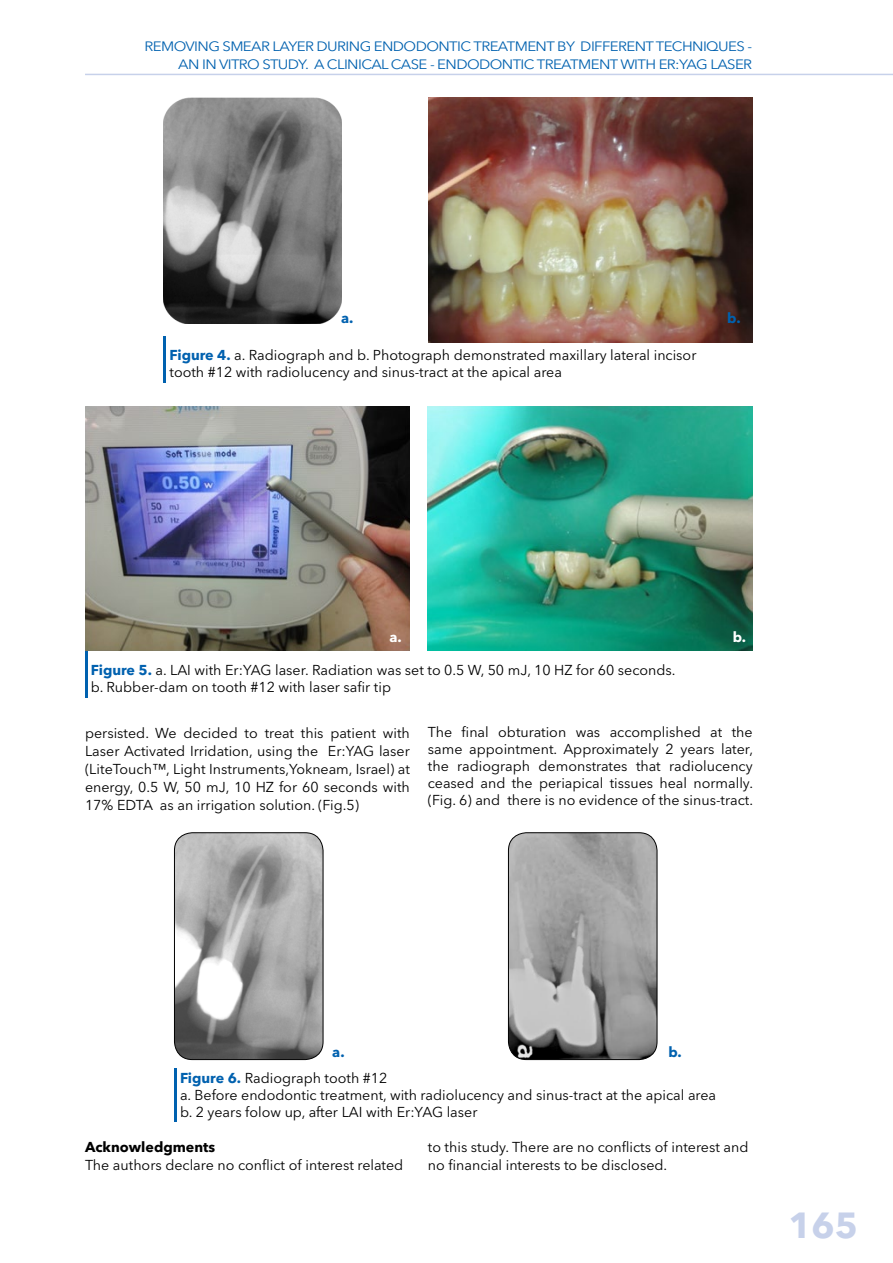
<style>
.page{position:relative;width:893px;height:1263px;background:#fff}
.page>*{position:absolute;margin:0;border:0;box-sizing:border-box;transform-origin:0 0}
.t1{font:700 36px "Avenir Next LT Pro";color:#c7d1ea}
.t2{font:14.25px/17.1px "Avenir Next LT Pro";color:#000}
.t3{font:700 14.25px "Avenir Next LT Pro";color:#000}
.t4{font:700 14.25px "Avenir Next LT Pro";color:#0061af}
.t5{font:700 14.25px "Avenir Next LT Pro";color:#fff}
.t6{font:13.5px/18px "Avenir Next LT Pro";letter-spacing:-.04em;color:#0061af;text-align:right;scale:1.11 1}
.s1{font-weight:700;color:#0061af}
</style>
<div class="page">
<hr style="left:85px;top:74px;width:808px;height:1px;background:#c7d1ea">
<img style="left:164px;top:98px;width:177px;height:225px">
<img style="left:428px;top:98px;width:325px;height:244px">
<hr style="left:164px;top:337px;width:2px;height:46px;background:#0061af">
<img style="left:85px;top:406px;width:325px;height:244px">
<img style="left:428px;top:406px;width:325px;height:244px">
<hr style="left:85px;top:651px;width:2px;height:46px;background:#0061af">
<img style="left:174px;top:833px;width:149px;height:226px">
<div style="left:174px;top:832px;width:149px;height:228px;border:1px solid #000;border-radius:18px"></div>
<img style="left:508px;top:833px;width:149px;height:226px">
<div style="left:508px;top:832px;width:149px;height:228px;border:1px solid #000;border-radius:18px"></div>
<hr style="left:174px;top:1068px;width:3px;height:53px;background:#0061af">
<p class="t6" style="left:144px;top:38px;width:549px">REMOVING SMEAR LAYER DURING ENDODONTIC TREATMENT BY DIFFERENT TECHNIQUES -<br>AN IN VITRO STUDY. A CLINICAL CASE - ENDODONTIC TREATMENT WITH ER:YAG LASER</p>
<p class="t4" style="left:341px;top:310px;width:14px">a.</p>
<p class="t4" style="left:727px;top:310px;width:15px">b.</p>
<p class="t2" style="left:169px;top:347px;width:528px"><span class="s1">Figure 4.</span> a. Radiograph and b. Photograph demonstrated maxillary lateral incisor tooth #12 with radiolucency and sinus-tract at the apical area</p>
<p class="t5" style="left:389px;top:628px;width:14px">a.</p>
<p class="t5" style="left:733px;top:628px;width:15px">b.</p>
<p class="t2" style="left:91px;top:661px;width:586px"><span class="s1">Figure 5.</span> a. LAI with Er:YAG laser. Radiation was set to 0.5 W, 50 mJ, 10 HZ for 60 seconds. b. Rubber-dam on tooth #12 with laser safir tip</p>
<p class="t2" style="left:85px;top:724px;width:326px;line-height:18px;text-align:justify">persisted. We decided to treat this patient with Laser Activated Irridation, using the Er:YAG laser (LiteTouch™, Light Instruments,Yokneam, Israel) at energy, 0.5 W, 50 mJ, 10 HZ for 60 seconds with 17% EDTA as an irrigation solution. (Fig.5)</p>
<p class="t2" style="left:428px;top:723px;width:327px;text-align:justify">The final obturation was accomplished at the same appointment. Approximately 2 years later, the radiograph demonstrates that radiolucency ceased and the periapical tissues heal normally. (Fig. 6) and there is no evidence of the sinus-tract.</p>
<p class="t4" style="left:332px;top:1043px;width:14px">a.</p>
<p class="t4" style="left:668px;top:1043px;width:15px">b.</p>
<p class="t2" style="left:180px;top:1069px;width:538px"><span class="s1">Figure 6.</span> Radiograph tooth #12<br>a. Before endodontic treatment, with radiolucency and sinus-tract at the apical area b. 2 years folow up, after LAI with Er:YAG laser</p>
<p class="t3" style="left:85px;top:1139px;width:132px">Acknowledgments</p>
<p class="t2" style="left:85px;top:1156px;width:320px">The authors declare no conflict of interest related</p>
<p class="t2" style="left:428px;top:1139px;width:322px">to this study. There are no conflicts of interest and no financial interests to be disclosed.</p>
<h1 class="t1" style="left:788px;top:1204px;width:71px">165</h1>
</div>
